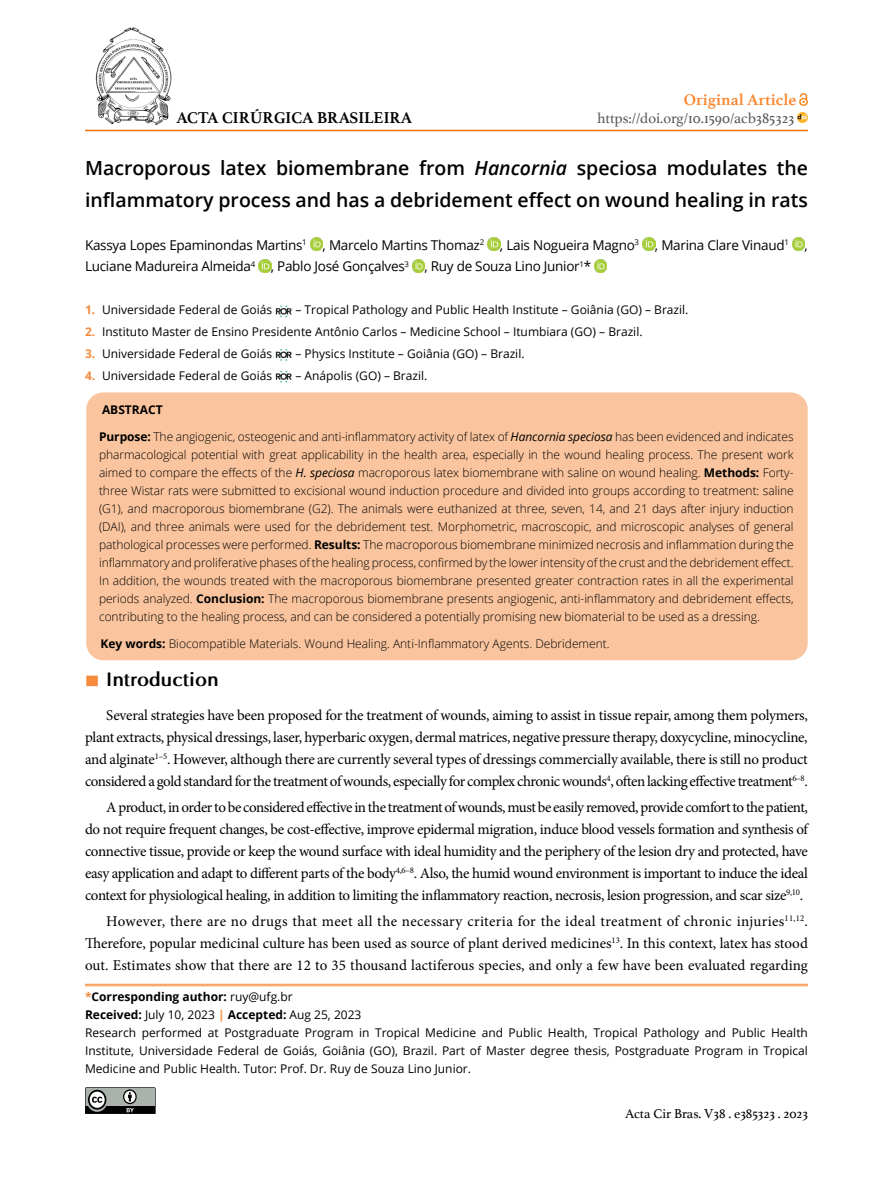
<style>
.page{position:relative;width:893px;height:1191px;background:#fff}
.page>*{position:absolute;margin:0;border:0;box-sizing:border-box;transform-origin:0 0}
.t1{font:600 19.5px/31.5px "Open Sans";color:#000}
.t2{font:700 19.5px "Optima";color:#000}
.t3{font:700 16.5px "Athelas";color:#000}
.t4{font:700 16.5px "Athelas";color:#fa862e}
.t5{font:15px/21.9px "Minion Pro";letter-spacing:-.025em;color:#000;text-align:justify}
.t6{font:15px "Athelas";color:#58595b}
.t7{font:13.5px/21.8px "Open Sans";letter-spacing:-.02em;color:#000}
.t8{font:13.5px "Athelas";color:#000}
.t9{font:300 12px/18px "Open Sans";color:#000;text-align:justify}
.t10{font:12px/18px "Open Sans";color:#000}
.t11{font:700 12px "Open Sans";color:#000}
.s1{font-style:italic}
.s2{font-weight:700;color:#f68b3d}
.s3{font-weight:700}
.s4{font-weight:400;font-style:italic}
</style>
<div class="page">
<img style="left:95px;top:27px;width:77px;height:98px">
<hr style="left:85px;top:130px;width:723px;height:1px;background:#f67207">
<svg style="left:85px;top:1087px;width:71px;height:27px"></svg>
<svg style="left:800px;top:93px;width:8px;height:13px"></svg>
<svg style="left:797px;top:112px;width:11px;height:11px"></svg>
<svg style="left:310px;top:238px;width:13px;height:13px"></svg>
<svg style="left:487px;top:238px;width:13px;height:13px"></svg>
<svg style="left:642px;top:238px;width:13px;height:13px"></svg>
<svg style="left:792px;top:238px;width:13px;height:13px"></svg>
<svg style="left:258px;top:260px;width:13px;height:12px"></svg>
<svg style="left:412px;top:260px;width:13px;height:12px"></svg>
<svg style="left:594px;top:260px;width:13px;height:12px"></svg>
<svg style="left:276px;top:306px;width:16px;height:11px"></svg>
<svg style="left:276px;top:349px;width:16px;height:11px"></svg>
<svg style="left:276px;top:371px;width:16px;height:11px"></svg>
<div style="left:86px;top:392px;width:722px;height:268px;background:#fac59e;border-radius:17px"></div>
<div style="left:86px;top:675px;width:12px;height:11px;background:#f68b3d"></div>
<hr style="left:85px;top:984px;width:723px;height:1px;background:#f68b3d">
<hr style="left:85px;top:985px;width:723px;height:1px;background:#f68b3d">
<p class="t4" style="left:684px;top:86px;width:114px">Original Article</p>
<p class="t6" style="left:597px;top:106px;width:199px">https://doi.org/10.1590/acb385323</p>
<h1 class="t1" style="left:85px;top:152px;width:724px">Macroporous latex biomembrane from <span class="s1">Hancornia</span> speciosa modulates the inflammatory process and has a debridement effect on wound healing in rats</h1>
<p class="t7" style="left:85px;top:233px;width:724px">Kassya Lopes Epaminondas Martins<sup>1</sup> , Marcelo Martins Thomaz<sup>2</sup> , Lais Nogueira Magno<sup>3</sup> , Marina Clare Vinaud<sup>1</sup> ,<br>Luciane Madureira Almeida<sup>4</sup> , Pablo José Gonçalves<sup>3</sup> , Ruy de Souza Lino Junior<sup>1</sup>*</p>
<p class="t10" style="left:85px;top:301px;width:189px"><span class="s2">1.</span> Universidade Federal de Goiás</p>
<p class="t10" style="left:295px;top:301px;width:395px">– Tropical Pathology and Public Health Institute – Goiânia (GO) – Brazil.</p>
<p class="t10" style="left:85px;top:322px;width:559px"><span class="s2">2.</span> Instituto Master de Ensino Presidente Antônio Carlos – Medicine School – Itumbiara (GO) – Brazil.</p>
<p class="t10" style="left:85px;top:344px;width:189px"><span class="s2">3.</span> Universidade Federal de Goiás</p>
<p class="t10" style="left:295px;top:344px;width:231px">– Physics Institute – Goiânia (GO) – Brazil.</p>
<p class="t10" style="left:85px;top:366px;width:189px"><span class="s2">4.</span> Universidade Federal de Goiás</p>
<p class="t10" style="left:295px;top:366px;width:133px">– Anápolis (GO) – Brazil.</p>
<p class="t11" style="left:102px;top:401px;width:62px">ABSTRACT</p>
<p class="t9" style="left:99px;top:427px;width:696px"><span class="s3">Purpose:</span> The angiogenic, osteogenic and anti-inflammatory activity of latex of <span class="s4">Hancornia speciosa</span> has been evidenced and indicates pharmacological potential with great applicability in the health area, especially in the wound healing process. The present work aimed to compare the effects of the <span class="s4">H. speciosa</span> macroporous latex biomembrane with saline on wound healing. <span class="s3">Methods:</span> Forty&shy;three Wistar rats were submitted to excisional wound induction procedure and divided into groups according to treatment: saline (G1), and macroporous biomembrane (G2). The animals were euthanized at three, seven, 14, and 21 days after injury induction (DAI), and three animals were used for the debridement test. Morphometric, macroscopic, and microscopic analyses of general pathological processes were performed. <span class="s3">Results:</span> The macroporous biomembrane minimized necrosis and inflammation during the inflammatory and proliferative phases of the healing process, confirmed by the lower intensity of the crust and the debridement effect.<br>In addition, the wounds treated with the macroporous biomembrane presented greater contraction rates in all the experimental periods analyzed. <span class="s3">Conclusion:</span> The macroporous biomembrane presents angiogenic, anti-inflammatory and debridement effects, contributing to the healing process, and can be considered a potentially promising new biomaterial to be used as a dressing.</p>
<p class="t9" style="left:101px;top:634px;width:511px"><span class="s3">Key words:</span> Biocompatible Materials. Wound Healing. Anti-Inflammatory Agents. Debridement.</p>
<h1 class="t2" style="left:106px;top:667px;width:114px">Introduction</h1>
<p class="t5" style="left:85px;top:704px;width:724px;text-indent:21px">Several strategies have been proposed for the treatment of wounds, aiming to assist in tissue repair, among them polymers, plant extracts, physical dressings, laser, hyperbaric oxygen, dermal matrices, negative pressure therapy, doxycycline, minocycline, and alginate<sup>1–5</sup>. However, although there are currently several types of dressings commercially available, there is still no product considered a gold standard for the treatment of wounds, especially for complex chronic wounds<sup>4</sup>, often lacking effective treatment<sup>6–8</sup>.</p>
<p class="t5" style="left:85px;top:796px;width:724px;text-indent:21px">A product, in order to be considered effective in the treatment of wounds, must be easily removed, provide comfort to the patient, do not require frequent changes, be cost-effective, improve epidermal migration, induce blood vessels formation and synthesis of connective tissue, provide or keep the wound surface with ideal humidity and the periphery of the lesion dry and protected, have easy application and adapt to different parts of the body<sup>4,6–8</sup>. Also, the humid wound environment is important to induce the ideal context for physiological healing, in addition to limiting the inflammatory reaction, necrosis, lesion progression, and scar size<sup>9,10</sup>.</p>
<p class="t5" style="left:85px;top:910px;width:724px;text-indent:21px">However, there are no drugs that meet all the necessary criteria for the ideal treatment of chronic injuries<sup>11,12</sup>.<br>Therefore, popular medicinal culture has been used as source of plant derived medicines<sup>13</sup>. In this context, latex has stood out. Estimates show that there are 12 to 35 thousand lactiferous species, and only a few have been evaluated regarding</p>
<p class="t10" style="left:85px;top:987px;width:724px"><span class="s2">*</span><span class="s3">Corresponding author:</span> ruy@ufg.br<br><span class="s3">Received:</span> July 10, 2023 <span class="s2">|</span> <span class="s3">Accepted:</span> Aug 25, 2023<br>Research performed at Postgraduate Program in Tropical Medicine and Public Health, Tropical Pathology and Public Health Institute, Universidade Federal de Goiás, Goiânia (GO), Brazil. Part of Master degree thesis, Postgraduate Program in Tropical Medicine and Public Health. Tutor: Prof. Dr. Ruy de Souza Lino Junior.</p>
<p class="t3" style="left:176px;top:104px;width:237px">ACTA CIRÚRGICA BRASILEIRA</p>
<p class="t8" style="left:625px;top:1102px;width:184px">Acta Cir Bras. V38 . e385323 . 2023</p>
</div>
